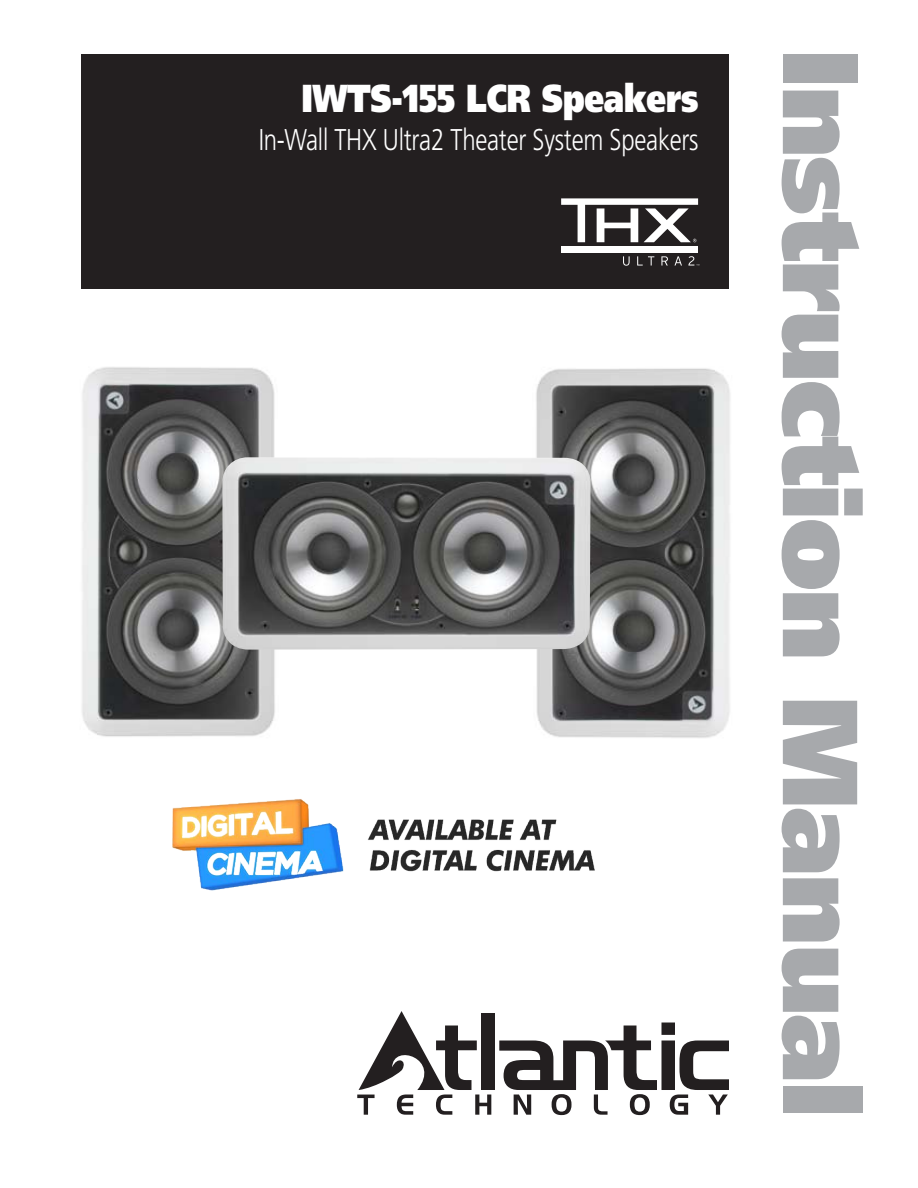
<style>
.page{position:relative;width:918px;height:1188px;background:#fff}
.page>*{position:absolute;margin:0;border:0;box-sizing:border-box;transform-origin:0 0}
.t1{font:900 106.5px "Frutiger";letter-spacing:-.025em;color:#a7a9ac}
.t2{font:900 39px "Frutiger";letter-spacing:-.01em;color:#fff;scale:.8 1}
.t3{font:300 30px "Frutiger";letter-spacing:-.01em;color:#fff;scale:.8 1}
</style>
<div class="page">
<div style="left:81px;top:54px;width:648px;height:235px;background:#231f20"></div>
<div style="left:481px;top:1014px;width:14px;height:76px;background:#231f20"></div>
<svg style="left:357px;top:1011px;width:134px;height:104px"></svg>
<svg style="left:499px;top:1023px;width:230px;height:92px"></svg>
<img style="left:82px;top:367px;width:193px;height:370px">
<img style="left:536px;top:368px;width:194px;height:370px">
<img style="left:222px;top:457px;width:369px;height:193px">
<svg style="left:623px;top:256px;width:7px;height:10px"></svg>
<svg style="left:637px;top:256px;width:17px;height:10px"></svg>
<svg style="left:661px;top:256px;width:7px;height:10px"></svg>
<svg style="left:675px;top:256px;width:7px;height:10px"></svg>
<svg style="left:688px;top:256px;width:11px;height:10px"></svg>
<div style="left:561px;top:246px;width:137px;height:7px;background:#fff"></div>
<svg style="left:561px;top:198px;width:137px;height:44px"></svg>
<img style="left:172px;top:799px;width:423px;height:92px">
<h2 class="t2" style="left:302px;top:74px;width:498px">IWTS-155 LCR Speakers</h2>
<p class="t3" style="left:259px;top:122px;width:551px">In-Wall THX Ultra2 Theater System Speakers</p>
<h1 class="t1" style="left:885px;top:49px;width:1070px;rotate:90deg">Instruction Manual</h1>
</div>
